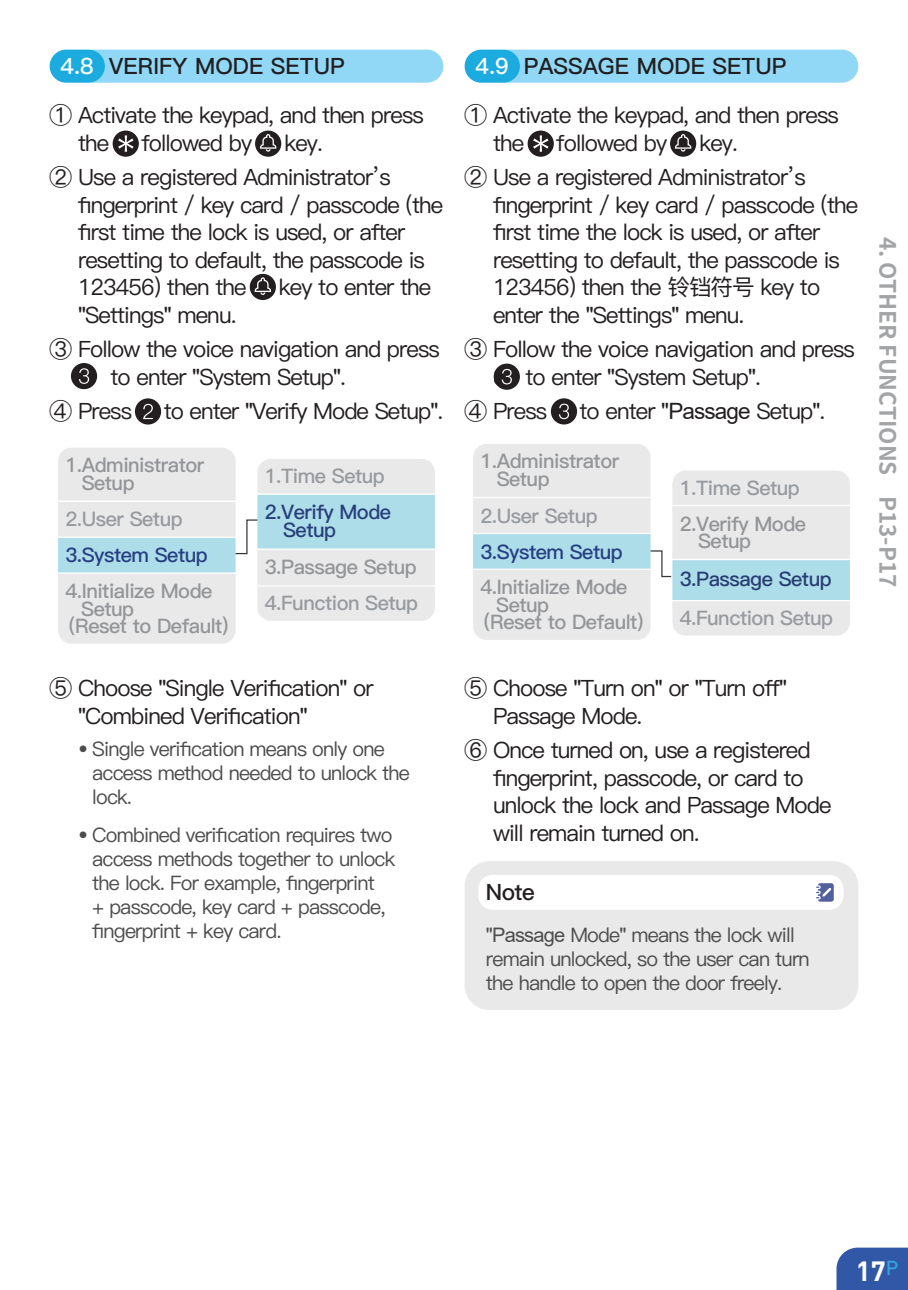
<style>
.page{position:relative;width:908px;height:1290px;background:#fff}
.page>*{position:absolute;margin:0;border:0;box-sizing:border-box;transform-origin:0 0}
.t1{font:700 27.5px "DIN";color:#fff}
.t2{font:22.5px/27.5px "Ping Fang SC Medium";letter-spacing:-.04em;color:#231f20}
.页眉右{font:22.5px "Ping Fang SC Bold";color:#231f20}
.页眉左{font:700 22.5px "Noto Sans Hans";color:#a3a4a6}
.提示标{font:22.5px "Ping Fang SC Bold";color:#231f20}
.注释正文{font:20px/24px "Ping Fang SC Medium";letter-spacing:-.04em;color:#4d4d4d}
.顺序numb{font:20px "Ping Fang SC Bold";letter-spacing:-.025em;color:#939598}
.顺序numb-2{font:20px "Ping Fang SC Bold";letter-spacing:-.025em;color:#979a9e}
.顺序numb-3{font:20px "Ping Fang SC Bold";letter-spacing:-.025em;color:#273f83}
.顺序numb-4{font:20px "Ping Fang SC Bold";letter-spacing:-.025em;color:#283f7b}
.顺序numb-5{font:20px "Ping Fang SC Bold";letter-spacing:-.025em;color:#283e73}
.s1{color:#fff}
.s2{font-family:"Arial"}
</style>
<div class="page">
<div style="left:836px;top:1247px;width:71px;height:43px;background:#3058a7"></div>
<div style="left:76px;top:50px;width:367px;height:33px;background:#91d8f7;border-radius:17px"></div>
<div style="left:491px;top:50px;width:366px;height:33px;background:#91d8f7;border-radius:17px"></div>
<div style="left:50px;top:50px;width:55px;height:33px;background:#1babde;border-radius:17px"></div>
<div style="left:464px;top:50px;width:55px;height:33px;background:#1babde;border-radius:17px"></div>
<div style="left:113px;top:131px;width:26px;height:26px;background:#231f20;border-radius:50%"></div>
<svg style="left:118px;top:135px;width:15px;height:17px"></svg>
<div style="left:527px;top:131px;width:26px;height:26px;background:#231f20;border-radius:50%"></div>
<svg style="left:533px;top:135px;width:15px;height:17px"></svg>
<div style="left:255px;top:131px;width:26px;height:26px;background:#231f20;border-radius:50%"></div>
<svg style="left:260px;top:134px;width:16px;height:18px"></svg>
<div style="left:250px;top:274px;width:26px;height:26px;background:#231f20;border-radius:50%"></div>
<svg style="left:254px;top:277px;width:17px;height:18px"></svg>
<svg style="left:669px;top:131px;width:27px;height:26px"></svg>
<svg style="left:674px;top:134px;width:17px;height:18px"></svg>
<div style="left:464px;top:861px;width:393px;height:149px;background:#e9e9e9;border-radius:25px"></div>
<div style="left:478px;top:875px;width:365px;height:35px;background:#fff;border-radius:14px"></div>
<svg style="left:816px;top:883px;width:17px;height:19px"></svg>
<div style="left:493px;top:364px;width:26px;height:26px;background:#231f20;border-radius:50%"></div>
<svg style="left:501px;top:369px;width:10px;height:15px"></svg>
<div style="left:71px;top:363px;width:26px;height:26px;background:#231f20;border-radius:50%"></div>
<svg style="left:79px;top:368px;width:10px;height:16px"></svg>
<div style="left:550px;top:398px;width:26px;height:26px;background:#231f20;border-radius:50%"></div>
<svg style="left:558px;top:404px;width:11px;height:15px"></svg>
<div style="left:135px;top:398px;width:26px;height:26px;background:#231f20;border-radius:50%"></div>
<svg style="left:143px;top:404px;width:10px;height:15px"></svg>
<svg style="left:58px;top:448px;width:377px;height:196px"></svg>
<svg style="left:473px;top:444px;width:377px;height:196px"></svg>
<p class="页眉右" style="left:61px;top:53px;width:285px"><span class="s1">4.8</span> VERIFY MODE SETUP</p>
<p class="页眉右" style="left:475px;top:53px;width:312px"><span class="s1">4.9</span> PASSAGE MODE SETUP</p>
<p class="t2" style="left:78px;top:102px;width:347px;text-indent:-28px">① Activate the keypad, and then press the</p>
<p class="t2" style="left:493px;top:102px;width:347px;text-indent:-28px">① Activate the keypad, and then press the</p>
<p class="t2" style="left:141px;top:129px;width:112px">followed by</p>
<p class="t2" style="left:284px;top:129px;width:40px">key.</p>
<p class="t2" style="left:78px;top:164px;width:366px;text-indent:-28px">② Use a registered Administrator’s fingerprint / key card / passcode (the first time the lock is used, or after resetting to default, the passcode is<br>123456) then the</p>
<p class="t2" style="left:556px;top:129px;width:112px">followed by</p>
<p class="t2" style="left:699px;top:129px;width:40px">key.</p>
<p class="t2" style="left:493px;top:164px;width:366px;text-indent:-28px">② Use a registered Administrator’s fingerprint / key card / passcode (the first time the lock is used, or after resetting to default, the passcode is 123456) then the 铃铛符号 key to enter the <span class="s2">"</span>Settings<span class="s2">"</span> menu.</p>
<p class="t2" style="left:493px;top:336px;width:363px;text-indent:-28px">③ Follow the voice navigation and press<br>3 to enter <span class="s2">"</span>System Setup<span class="s2">"</span>.</p>
<p class="t2" style="left:464px;top:398px;width:84px">④ Press</p>
<p class="t2" style="left:579px;top:398px;width:247px">to enter <span class="s2">"Passage</span> Setup<span class="s2">"</span>.</p>
<p class="t2" style="left:279px;top:274px;width:154px">key to enter the</p>
<p class="t2" style="left:78px;top:301px;width:160px"><span class="s2">"</span>Settings<span class="s2">"</span> menu.</p>
<p class="t2" style="left:78px;top:336px;width:363px;text-indent:-28px">③ Follow the voice navigation and press<br>3 to enter <span class="s2">"</span>System Setup<span class="s2">"</span>.</p>
<p class="t2" style="left:50px;top:398px;width:84px">④ Press</p>
<p class="t2" style="left:164px;top:398px;width:281px">to enter <span class="s2">"</span>Verify Mode Setup<span class="s2">"</span>.</p>
<p class="顺序numb" style="left:65px;top:453px;width:140px">1.Administrator</p>
<p class="顺序numb" style="left:82px;top:471px;width:54px">Setup</p>
<p class="顺序numb-2" style="left:65px;top:507px;width:119px">2.User Setup</p>
<p class="顺序numb-3" style="left:65px;top:543px;width:144px">3.System Setup</p>
<p class="顺序numb" style="left:65px;top:579px;width:148px">4.Initialize Mode</p>
<p class="顺序numb" style="left:81px;top:597px;width:54px">Setup</p>
<p class="顺序numb" style="left:69px;top:614px;width:161px">(Reset to Default)</p>
<p class="顺序numb-2" style="left:264px;top:464px;width:122px">1.Time Setup</p>
<p class="顺序numb-4" style="left:264px;top:500px;width:128px">2.Verify Mode</p>
<p class="顺序numb-4" style="left:283px;top:518px;width:54px">Setup</p>
<p class="顺序numb" style="left:264px;top:555px;width:153px">3.Passage Setup</p>
<p class="顺序numb-2" style="left:264px;top:591px;width:155px">4.Function Setup</p>
<p class="t2" style="left:78px;top:675px;width:297px;text-indent:-28px">⑤ Choose <span class="s2">"</span>Single Verification<span class="s2">"</span> or <span class="s2">"</span>Combined Verification<span class="s2">"</span></p>
<p class="注释正文" style="left:92px;top:737px;width:319px;text-indent:-14px">• Single verification means only one access method needed to unlock the lock.</p>
<p class="注释正文" style="left:92px;top:823px;width:304px;text-indent:-14px">• Combined verification requires two access methods together to unlock the lock. For example, fingerprint<br>+ passcode, key card + passcode, fingerprint + key card.</p>
<p class="顺序numb" style="left:480px;top:449px;width:140px">1.Administrator</p>
<p class="顺序numb" style="left:496px;top:467px;width:54px">Setup</p>
<p class="顺序numb-2" style="left:480px;top:503px;width:119px">2.User Setup</p>
<p class="顺序numb-3" style="left:480px;top:539px;width:144px">3.System Setup</p>
<p class="顺序numb" style="left:480px;top:575px;width:148px">4.Initialize Mode</p>
<p class="顺序numb" style="left:496px;top:593px;width:54px">Setup</p>
<p class="顺序numb" style="left:483px;top:610px;width:161px">(Reset to Default)</p>
<p class="顺序numb-2" style="left:679px;top:476px;width:122px">1.Time Setup</p>
<p class="顺序numb" style="left:679px;top:511px;width:128px">2.Verify Mode</p>
<p class="顺序numb" style="left:697px;top:529px;width:54px">Setup</p>
<p class="顺序numb-5" style="left:679px;top:567px;width:153px">3.Passage Setup</p>
<p class="顺序numb-2" style="left:679px;top:606px;width:155px">4.Function Setup</p>
<p class="t2" style="left:493px;top:675px;width:295px;text-indent:-28px">⑤ Choose <span class="s2">"</span>Turn on<span class="s2">"</span> or <span class="s2">"</span>Turn off<span class="s2">"<br></span>Passage Mode.</p>
<p class="t2" style="left:493px;top:737px;width:340px;text-indent:-28px">⑥ Once turned on, use a registered fingerprint, passcode, or card to unlock the lock and Passage Mode will remain turned on.</p>
<p class="提示标" style="left:485px;top:879px;width:50px">Note</p>
<p class="注释正文" style="left:485px;top:923px;width:325px"><span class="s2">"Passage</span> Mode<span class="s2">"</span> means the lock will remain unlocked, so the user can turn the handle to open the door freely.</p>
<p class="页眉左" style="left:900px;top:237px;width:352px;rotate:90deg">4. OTHER FUNCTIONS P13-P17</p>
<p class="t1" style="left:855px;top:1252px;width:44px">17<sup>P</sup></p>
</div>
